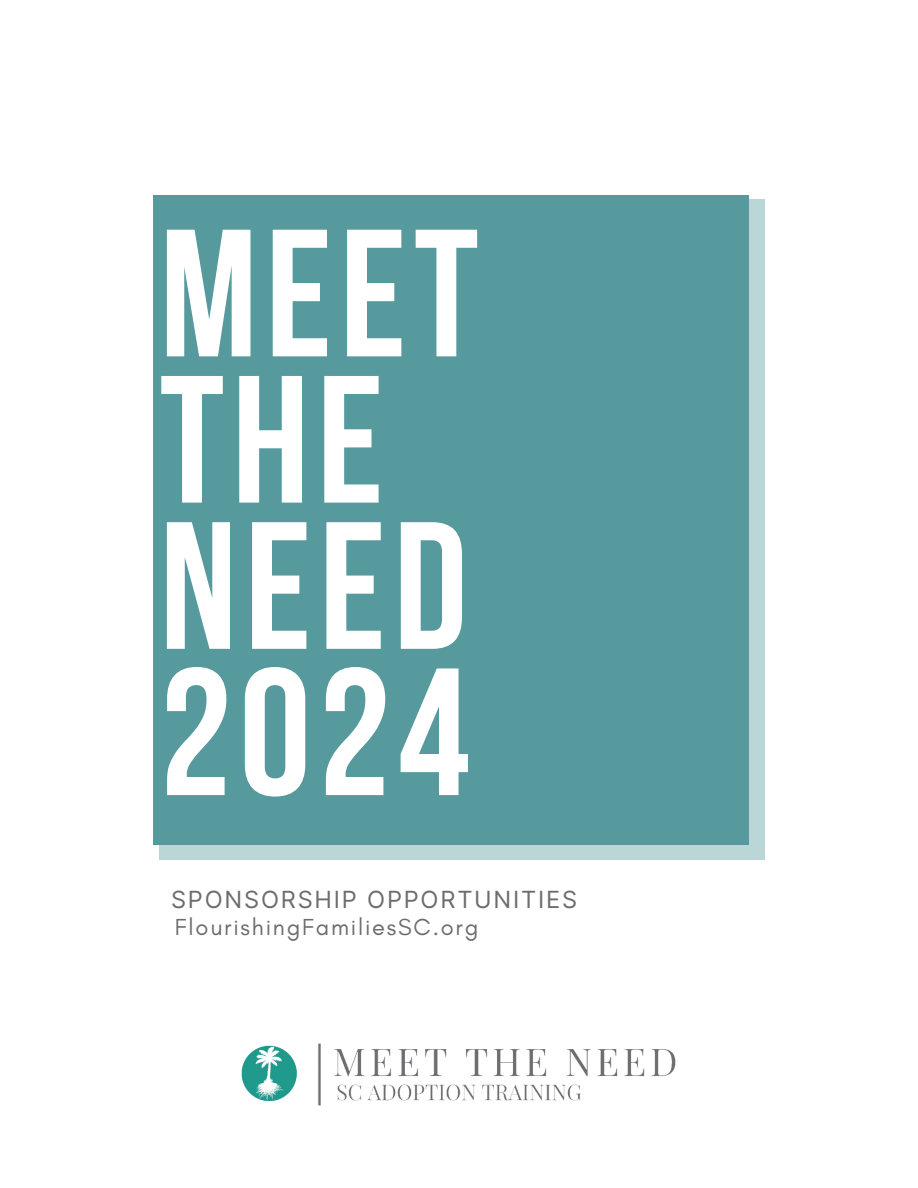
<style>
.page{position:relative;width:918px;height:1188px;background:#fff}
.page>*{position:absolute;margin:0;border:0;box-sizing:border-box;transform-origin:0 0}
.t1{font:700 180.9px "Bebas Neue";letter-spacing:.045em;color:#fff}
.t2{font:23.7px "Glacial Indifference";letter-spacing:.075em;color:#6c6c6f}
.t3{font:23.7px "Inter";letter-spacing:.075em;color:#6c6c6f}
</style>
<div class="page">
<div style="left:160px;top:200px;width:605px;height:660px;background:#bbd6d7"></div>
<div style="left:153px;top:195px;width:596px;height:650px;background:#569a9d"></div>
<img style="left:241px;top:1043px;width:435px;height:63px">
<p class="t1" style="left:160px;top:221px;width:320px">MEET</p>
<p class="t1" style="left:160px;top:367px;width:225px">THE</p>
<p class="t1" style="left:160px;top:513px;width:309px">NEED</p>
<p class="t1" style="left:160px;top:659px;width:311px">2024</p>
<p class="t3" style="left:171px;top:886px;width:408px">SPONSORSHIP OPPORTUNITIES</p>
<p class="t2" style="left:175px;top:913px;width:305px">FlourishingFamiliesSC.org</p>
</div>
